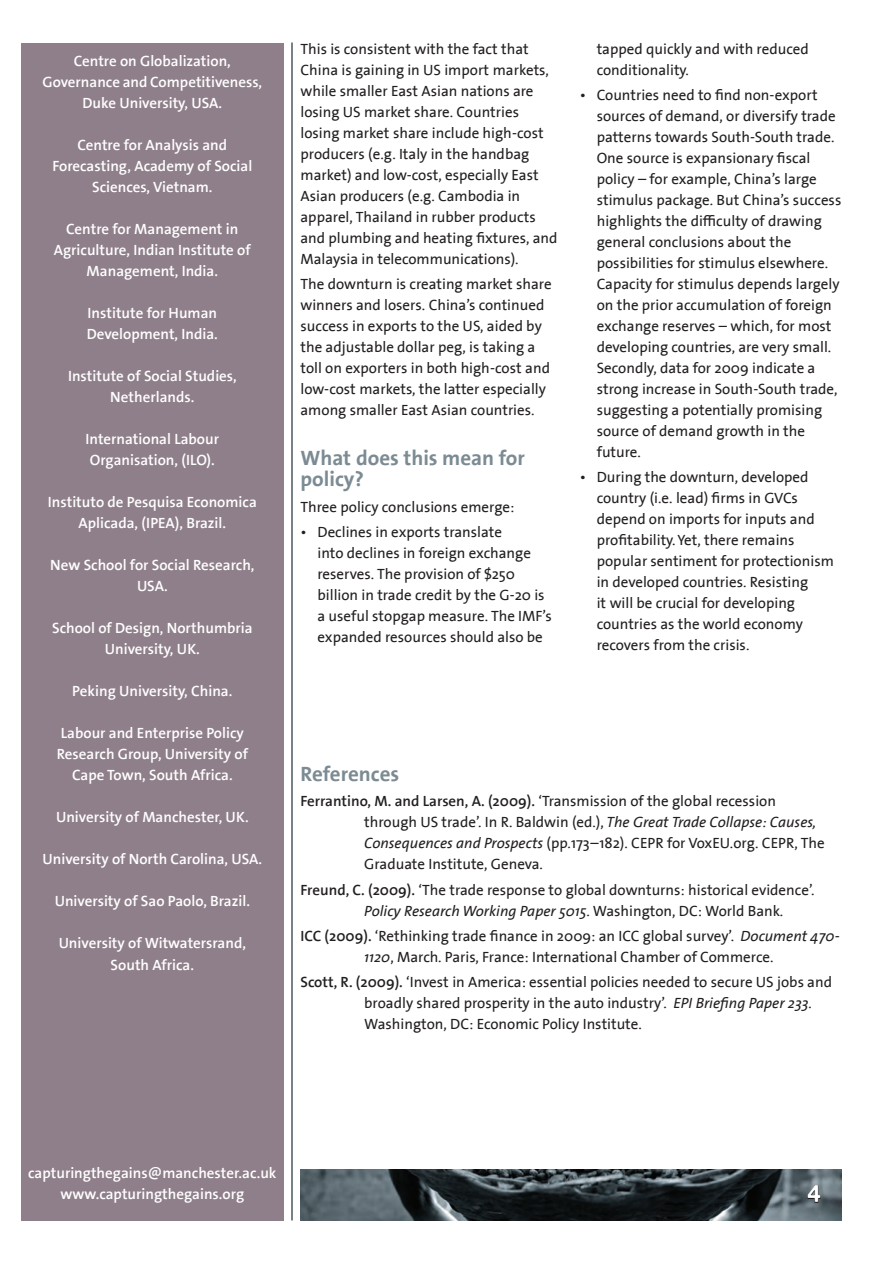
<style>
.page{position:relative;width:893px;height:1263px;background:#fff}
.page>*{position:absolute;margin:0;border:0;box-sizing:border-box;transform-origin:0 0}
.t1{font:24px "Alte Haas Grotesk Bold";color:#fff}
.t2{font:700 21px/21px "The Sans";color:#7c8b93}
.t3{font:15px/21px "The Sans Plain";color:#231f20}
.t4{font:600 15px/21px "The Sans";color:#fff;text-align:center}
.s1{font-family:"The Sans";font-weight:600}
.s2{font-style:italic}
</style>
<div class="page">
<div style="left:21px;top:43px;width:262px;height:1177px;background:#8f7f8a"></div>
<img style="left:300px;top:1169px;width:542px;height:51px">
<svg style="left:807px;top:1184px;width:14px;height:19px"></svg>
<hr style="left:291px;top:43px;width:2px;height:1177px;background:#4a5960">
<p class="t4" style="left:43px;top:51px;width:221px">Centre on Globalization,<br>Governance and Competitiveness,<br>Duke University, USA.</p>
<p class="t4" style="left:52px;top:135px;width:201px">Centre for Analysis and<br>Forecasting, Academy of Social<br>Sciences, Vietnam.</p>
<p class="t4" style="left:54px;top:219px;width:198px">Centre for Management in<br>Agriculture, Indian Institute of<br>Management, India.</p>
<p class="t4" style="left:87px;top:303px;width:133px;text-align:left">Institute for Human<br>Development, India.</p>
<p class="t4" style="left:68px;top:366px;width:170px">Institute of Social Studies,<br>Netherlands.</p>
<p class="t4" style="left:86px;top:429px;width:135px;text-align:left">International Labour<br>Organisation, (ILO).</p>
<p class="t4" style="left:48px;top:492px;width:211px">Instituto de Pesquisa Economica<br>Aplicada, (IPEA), Brazil.</p>
<p class="t4" style="left:50px;top:555px;width:206px">New School for Social Research,<br>USA.</p>
<p class="t4" style="left:52px;top:618px;width:202px">School of Design, Northumbria<br>University, UK.</p>
<p class="t4" style="left:72px;top:681px;width:162px">Peking University, China.</p>
<p class="t4" style="left:57px;top:723px;width:193px">Labour and Enterprise Policy<br>Research Group, University of<br>Cape Town, South Africa.</p>
<p class="t4" style="left:56px;top:807px;width:194px">University of Manchester, UK.</p>
<p class="t4" style="left:43px;top:849px;width:221px">University of North Carolina, USA.</p>
<p class="t4" style="left:55px;top:891px;width:197px">University of Sao Paolo, Brazil.</p>
<p class="t4" style="left:59px;top:933px;width:189px">University of Witwatersrand,<br>South Africa.</p>
<p class="t3" style="left:300px;top:39px;width:258px">This is consistent with the fact that China is gaining in US import markets, while smaller East Asian nations are losing US market share. Countries losing market share include high-cost producers (e.g. Italy in the handbag market) and low-cost, especially East Asian producers (e.g. Cambodia in apparel, Thailand in rubber products and plumbing and heating fixtures, and Malaysia in telecommunications).</p>
<p class="t3" style="left:300px;top:274px;width:253px">The downturn is creating market share winners and losers. China’s continued success in exports to the US, aided by the adjustable dollar peg, is taking a toll on exporters in both high-cost and low-cost markets, the latter especially among smaller East Asian countries.</p>
<h2 class="t2" style="left:300px;top:448px;width:226px">What does this mean for policy?</h2>
<p class="t3" style="left:300px;top:497px;width:215px">Three policy conclusions emerge:</p>
<p class="t3" style="left:317px;top:522px;width:236px;text-indent:-17px">• Declines in exports translate<br>into declines in foreign exchange reserves. The provision of $250 billion in trade credit by the G-20 is a useful stopgap measure. The IMF’s expanded resources should also be</p>
<p class="t3" style="left:597px;top:39px;width:214px">tapped quickly and with reduced conditionality.</p>
<p class="t3" style="left:597px;top:85px;width:246px;text-indent:-17px">• Countries need to find non-export sources of demand, or diversify trade patterns towards South-South trade.<br>One source is expansionary fiscal policy – for example, China’s large stimulus package. But China’s success highlights the difficulty of drawing general conclusions about the possibilities for stimulus elsewhere.<br>Capacity for stimulus depends largely on the prior accumulation of foreign exchange reserves – which, for most developing countries, are very small.<br>Secondly, data for 2009 indicate a strong increase in South-South trade, suggesting a potentially promising source of demand growth in the future.</p>
<p class="t3" style="left:597px;top:467px;width:239px;text-indent:-17px">• During the downturn, developed country (i.e. lead) firms in GVCs depend on imports for inputs and profitability.Yet, there remains popular sentiment for protectionism in developed countries. Resisting<br>it will be crucial for developing countries as the world economy recovers from the crisis.</p>
<h2 class="t2" style="left:300px;top:764px;width:100px">References</h2>
<p class="t3" style="left:364px;top:791px;width:462px;text-indent:-64px"><span class="s1">Ferrantino, M. and Larsen, A. (2009).</span> ‘Transmission of the global recession through US trade’. In R. Baldwin (ed.), <span class="s2">The Great Trade Collapse: Causes, Consequences and Prospects</span> (pp.173–182). CEPR for VoxEU.org. CEPR, The Graduate Institute, Geneva.</p>
<p class="t3" style="left:364px;top:879px;width:452px;text-indent:-64px"><span class="s1">Freund, C. (2009).</span> ‘The trade response to global downturns: historical evidence’.<br><span class="s2">Policy Research Working Paper 5015</span>. Washington, DC: World Bank.</p>
<p class="t3" style="left:300px;top:926px;width:541px;text-align:center"><span class="s1">ICC (2009).</span> ‘Rethinking trade finance in 2009: an ICC global survey’. <span class="s2">Document 470-<br>1120</span>, March. Paris, France: International Chamber of Commerce.</p>
<p class="t3" style="left:364px;top:972px;width:469px;text-indent:-64px"><span class="s1">Scott, R. (2009).</span> ‘Invest in America: essential policies needed to secure US jobs and broadly shared prosperity in the auto industry’. <span class="s2">EPI Briefing Paper 233.<br></span>Washington, DC: Economic Policy Institute.</p>
<p class="t4" style="left:28px;top:1163px;width:250px">capturingthegains@manchester.ac.uk www.capturingthegains.org</p>
<h1 class="t1" style="left:807px;top:1179px;width:15px">4</h1>
</div>
